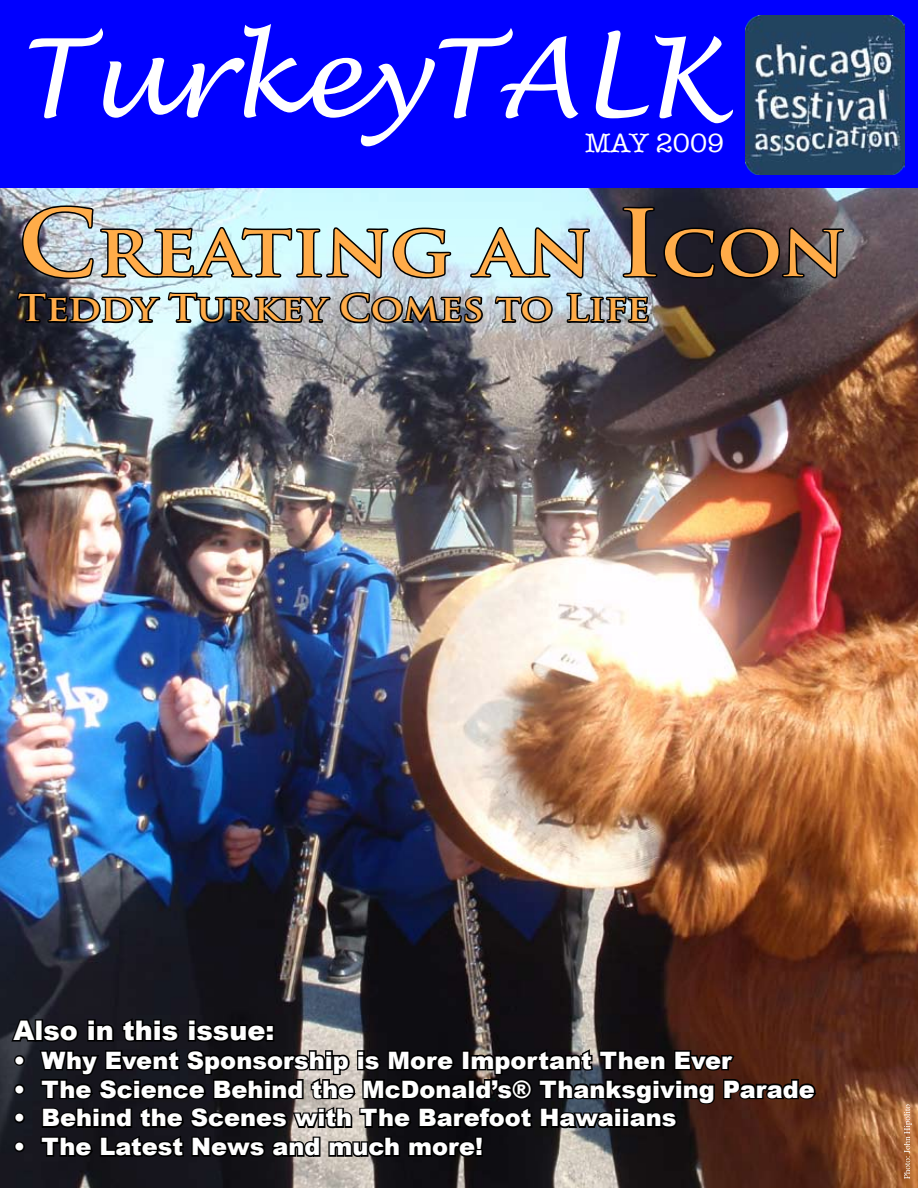
<style>
.page{position:relative;width:918px;height:1188px;background:#fff}
.page>*{position:absolute;margin:0;border:0;box-sizing:border-box;transform-origin:0 0}
.t1{font:italic 108px "Lucida Handwriting";color:#fff}
.t2{font:700 72px "Trajan Pro";color:#ffac49;scale:1.1 1}
.t3{font:700 36px "Trajan Pro";color:#ffac49;scale:1.1 1}
.t4{font:900 27px "Arial";color:#fff}
.t5{font:27px "American Typewriter";color:#fff}
.t6{font:900 24px "Arial";color:#fff}
.s1{font-size:90px}
</style>
<div class="page">
<img style="left:0;top:188px;width:918px;height:1000px">
<div style="left:0;top:0;width:918px;height:188px;background:#00f"></div>
<img style="left:746px;top:15px;width:159px;height:159px">
<img style="left:16px;top:158px;width:830px;height:249px">
<svg style="left:9px;top:1015px;width:810px;height:146px;background:#251e1e"></svg>
<svg style="left:904px;top:1104px;width:8px;height:75px"></svg>
<h1 class="t1" style="left:15px;top:13px;width:711px">TurkeyTALK</h1>
<p class="t5" style="left:585px;top:123px;width:141px">MAY 2009</p>
<h2 class="t2" style="left:18px;top:205px;width:755px"><span class="s1">C</span>reating an <span class="s1">I</span>con</h2>
<h3 class="t3" style="left:18px;top:286px;width:576px">Teddy Turkey Comes to Life</h3>
<p class="t4" style="left:14px;top:1011px;width:262px">Also in this issue:</p>
<p class="t6" style="left:14px;top:1043px;width:720px">• Why Event Sponsorship is More Important Then Ever</p>
<p class="t6" style="left:14px;top:1072px;width:803px">• The Science Behind the McDonald’s® Thanksgiving Parade</p>
<p class="t6" style="left:14px;top:1100px;width:665px">• Behind the Scenes with The Barefoot Hawaiians</p>
<p class="t6" style="left:14px;top:1129px;width:471px">• The Latest News and much more!</p>
</div>
